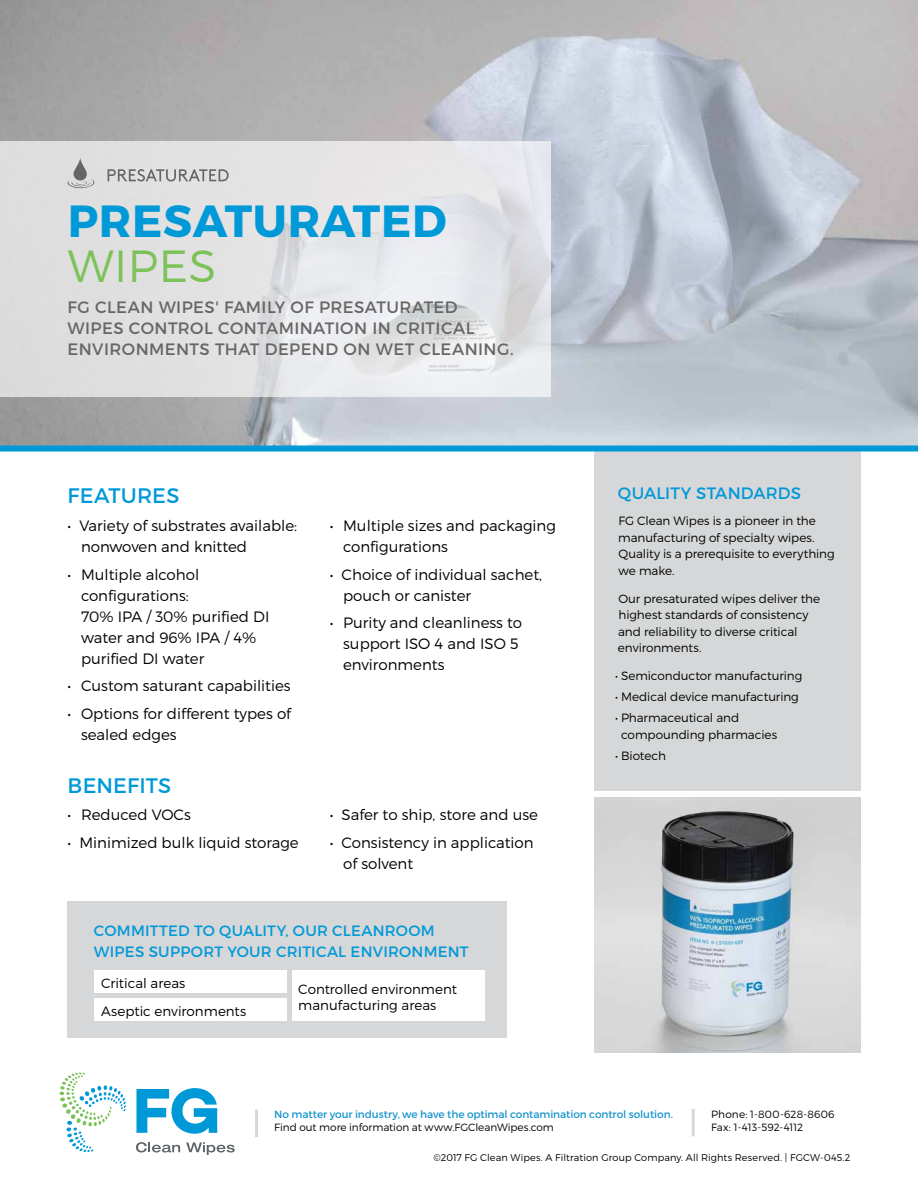
<style>
.page{position:relative;width:918px;height:1188px;background:#fff}
.page>*{position:absolute;margin:0;border:0;box-sizing:border-box;transform-origin:0 0}
.t1{font:700 45px "Montserrat";letter-spacing:.015em;color:#0099d8}
.t2{font:300 45px "Montserrat";letter-spacing:.015em;color:#7bc258}
.t3{font:21px "Montserrat";letter-spacing:.01em;color:#0099d8}
.t4{font:16.5px/21px "Montserrat";letter-spacing:.025em;color:#686564}
.t5{font:16.5px "Montserrat";letter-spacing:.01em;color:#0099d8}
.t6{font:300 15px/21px "Montserrat";color:#000}
.t7{font:15px/21px "Montserrat";letter-spacing:.015em;color:#0099d8}
.t8{font:300 13.5px/16.5px "Montserrat";color:#000}
.t9{font:300 12px/16.5px "Montserrat";letter-spacing:-.005em;color:#000}
.t10{font:300 10.5px/13.5px "Montserrat";letter-spacing:-.005em;color:#000}
.t11{font:10.5px "Montserrat";letter-spacing:-.005em;color:#1794ce}
.t12{font:300 9.75px "Montserrat";letter-spacing:.01em;color:#000}
</style>
<div class="page">
<hr style="left:692px;top:1109px;width:3px;height:27px;background:#d5d7d8">
<hr style="left:255px;top:1110px;width:3px;height:27px;background:#d5d7d8">
<svg style="left:136px;top:1142px;width:44px;height:10px"></svg>
<svg style="left:186px;top:1142px;width:49px;height:13px"></svg>
<svg style="left:60px;top:1072px;width:66px;height:80px"></svg>
<svg style="left:136px;top:1088px;width:81px;height:46px"></svg>
<div style="left:594px;top:452px;width:267px;height:339px;background:#d5d7d8"></div>
<img style="left:0;top:0;width:918px;height:446px">
<img style="left:594px;top:797px;width:267px;height:256px">
<div style="left:0;top:446px;width:918px;height:6px;background:#0099d8"></div>
<svg style="left:0;top:141px;width:551px;height:256px;background:#e2e2e4"></svg>
<svg style="left:108px;top:169px;width:121px;height:13px;background:#b7b6b6"></svg>
<svg style="left:64px;top:179px;width:33px;height:10px"></svg>
<svg style="left:74px;top:157px;width:13px;height:23px"></svg>
<div style="left:67px;top:901px;width:439px;height:136px;background:#d5d7d8"></div>
<div style="left:94px;top:970px;width:193px;height:23px;background:#fff"></div>
<div style="left:292px;top:970px;width:193px;height:51px;background:#fff"></div>
<div style="left:94px;top:998px;width:193px;height:23px;background:#fff"></div>
<h1 class="t1" style="left:68px;top:193px;width:380px">PRESATURATED</h1>
<h1 class="t2" style="left:68px;top:238px;width:150px">WIPES</h1>
<p class="t4" style="left:68px;top:297px;width:448px">FG CLEAN WIPES' FAMILY OF PRESATURATED<br>WIPES CONTROL CONTAMINATION IN CRITICAL<br>ENVIRONMENTS THAT DEPEND ON WET CLEANING.</p>
<h2 class="t3" style="left:68px;top:483px;width:113px">FEATURES</h2>
<p class="t6" style="left:81px;top:515px;width:218px;text-indent:-14px">• Variety of substrates available: nonwoven and knitted</p>
<p class="t6" style="left:81px;top:564px;width:190px;text-indent:-14px">• Multiple alcohol configurations:<br>70% IPA / 30% purified DI water and 96% IPA / 4% purified DI water</p>
<p class="t6" style="left:68px;top:675px;width:225px">• Custom saturant capabilities</p>
<p class="t6" style="left:81px;top:703px;width:212px;text-indent:-14px">• Options for different types of sealed edges</p>
<h2 class="t3" style="left:68px;top:772px;width:105px">BENEFITS</h2>
<p class="t6" style="left:68px;top:804px;width:125px">• Reduced VOCs</p>
<p class="t6" style="left:68px;top:832px;width:233px">• Minimized bulk liquid storage</p>
<p class="t6" style="left:343px;top:515px;width:214px;text-indent:-14px">• Multiple sizes and packaging configurations</p>
<p class="t6" style="left:343px;top:564px;width:201px;text-indent:-14px">• Choice of individual sachet, pouch or canister</p>
<p class="t6" style="left:343px;top:612px;width:181px;text-indent:-14px">• Purity and cleanliness to support ISO 4 and ISO 5 environments</p>
<p class="t6" style="left:330px;top:804px;width:210px">• Safer to ship, store and use</p>
<p class="t6" style="left:343px;top:832px;width:192px;text-indent:-14px">• Consistency in application of solvent</p>
<p class="t7" style="left:94px;top:920px;width:376px">COMMITTED TO QUALITY, OUR CLEANROOM<br>WIPES SUPPORT YOUR CRITICAL ENVIRONMENT</p>
<p class="t8" style="left:101px;top:975px;width:86px">Critical areas</p>
<p class="t8" style="left:101px;top:1003px;width:147px">Aseptic environments</p>
<p class="t8" style="left:298px;top:981px;width:160px">Controlled environment manufacturing areas</p>
<p class="t5" style="left:618px;top:483px;width:185px">QUALITY STANDARDS</p>
<p class="t9" style="left:618px;top:513px;width:218px">FG Clean Wipes is a pioneer in the manufacturing of specialty wipes.<br>Quality is a prerequisite to everything we make.</p>
<p class="t9" style="left:618px;top:590px;width:204px">Our presaturated wipes deliver the highest standards of consistency and reliability to diverse critical environments.</p>
<p class="t9" style="left:615px;top:667px;width:189px">• Semiconductor manufacturing</p>
<p class="t9" style="left:615px;top:688px;width:185px">• Medical device manufacturing</p>
<p class="t9" style="left:621px;top:709px;width:158px;text-indent:-6px">• Pharmaceutical and compounding pharmacies</p>
<p class="t9" style="left:615px;top:747px;width:53px">• Biotech</p>
<p class="t11" style="left:274px;top:1107px;width:400px">No matter your industry, we have the optimal contamination control solution.</p>
<p class="t10" style="left:274px;top:1120px;width:281px">Find out more information at www.FGCleanWipes.com</p>
<p class="t10" style="left:711px;top:1107px;width:125px">Phone: 1-800-628-8606<br>Fax: 1-413-592-4112</p>
<p class="t12" style="left:433px;top:1152px;width:419px">©2017 FG Clean Wipes. A Filtration Group Company. All Rights Reserved. | FGCW-045.2</p>
</div>
